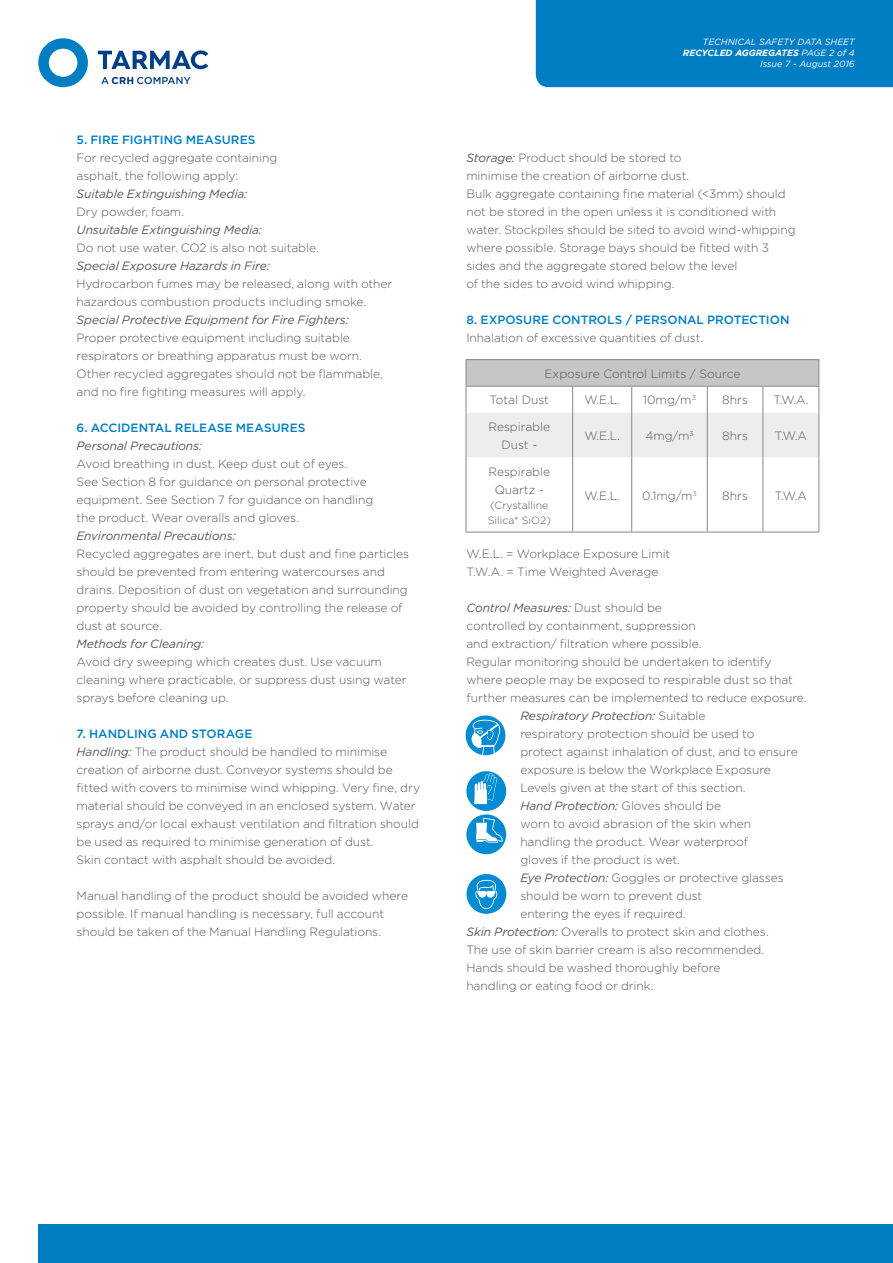
<style>
.page{position:relative;width:893px;height:1263px;background:#fff}
.page>*{position:absolute;margin:0;border:0;box-sizing:border-box;transform-origin:0 0}
.t1{font:300 12px/18px "Gotham";letter-spacing:-.005em;color:#575756}
.t2{font:italic 12px "Gotham";letter-spacing:-.01em;color:#575756}
.t3{font:500 12px "Gotham";letter-spacing:.005em;color:#007ec3}
.t4{font:300 10.5px/15px "Gotham";color:#575756}
.t5{font:italic 9px/10.8px "Gotham";color:#fff;text-align:right}
.s1{font-weight:500;color:#007ec3}
.s2{font-weight:400;font-style:italic}
.s3{font-weight:700}
.s4{font-weight:300;font-style:normal}
</style>
<div class="page">
<div style="left:38px;top:1225px;width:855px;height:38px;background:#007ec3"></div>
<svg style="left:101px;top:77px;width:90px;height:7px"></svg>
<svg style="left:98px;top:50px;width:110px;height:19px"></svg>
<svg style="left:38px;top:38px;width:50px;height:49px"></svg>
<div style="left:536px;top:0;width:357px;height:87px;background:#007ec3"></div>
<div style="left:466px;top:715px;width:39px;height:40px;background:#008bd2;border-radius:50%"></div>
<svg style="left:471px;top:718px;width:30px;height:37px"></svg>
<svg style="left:467px;top:457px;width:351px;height:75px"></svg>
<hr style="left:466px;top:359px;width:107px;height:1px;background:#878787">
<hr style="left:573px;top:359px;width:59px;height:1px;background:#878787">
<hr style="left:632px;top:359px;width:75px;height:1px;background:#878787">
<hr style="left:707px;top:359px;width:56px;height:1px;background:#878787">
<hr style="left:763px;top:359px;width:56px;height:1px;background:#878787">
<svg style="left:466px;top:360px;width:353px;height:97px"></svg>
<hr style="left:466px;top:413px;width:1px;height:44px;background:#878787">
<hr style="left:572px;top:413px;width:1px;height:44px;background:#878787">
<hr style="left:631px;top:413px;width:1px;height:44px;background:#878787">
<hr style="left:707px;top:413px;width:1px;height:44px;background:#878787">
<hr style="left:763px;top:413px;width:1px;height:44px;background:#878787">
<hr style="left:818px;top:413px;width:1px;height:44px;background:#878787">
<hr style="left:466px;top:457px;width:1px;height:75px;background:#878787">
<hr style="left:572px;top:457px;width:1px;height:75px;background:#878787">
<hr style="left:631px;top:457px;width:1px;height:75px;background:#878787">
<hr style="left:707px;top:457px;width:1px;height:75px;background:#878787">
<hr style="left:763px;top:457px;width:1px;height:75px;background:#878787">
<hr style="left:818px;top:457px;width:1px;height:75px;background:#878787">
<hr style="left:466px;top:532px;width:107px;height:1px;background:#878787">
<hr style="left:573px;top:532px;width:59px;height:1px;background:#878787">
<hr style="left:632px;top:532px;width:75px;height:1px;background:#878787">
<hr style="left:707px;top:532px;width:56px;height:1px;background:#878787">
<hr style="left:763px;top:532px;width:56px;height:1px;background:#878787">
<div style="left:466px;top:814px;width:40px;height:40px;background:#008bd2;border-radius:50%"></div>
<svg style="left:475px;top:817px;width:28px;height:26px"></svg>
<div style="left:466px;top:771px;width:40px;height:40px;background:#008bd2;border-radius:50%"></div>
<svg style="left:474px;top:773px;width:23px;height:31px"></svg>
<div style="left:466px;top:874px;width:40px;height:40px;background:#008bd2;border-radius:50%"></div>
<svg style="left:475px;top:880px;width:23px;height:29px"></svg>
<p class="t3" style="left:77px;top:131px;width:180px">5. FIRE FIGHTING MEASURES</p>
<p class="t1" style="left:77px;top:148px;width:202px">For recycled aggregate containing asphalt, the following apply:</p>
<p class="t2" style="left:77px;top:186px;width:172px">Suitable Extinguishing Media:</p>
<p class="t1" style="left:77px;top:202px;width:109px">Dry powder, foam.</p>
<p class="t2" style="left:77px;top:222px;width:187px">Unsuitable Extinguishing Media:</p>
<p class="t1" style="left:77px;top:238px;width:244px">Do not use water. CO2 is also not suitable.</p>
<p class="t2" style="left:77px;top:258px;width:195px">Special Exposure Hazards in Fire:</p>
<p class="t1" style="left:77px;top:274px;width:317px">Hydrocarbon fumes may be released, along with other hazardous combustion products including smoke.</p>
<p class="t2" style="left:77px;top:312px;width:274px">Special Protective Equipment for Fire Fighters:</p>
<p class="t1" style="left:77px;top:328px;width:308px">Proper protective equipment including suitable respirators or breathing apparatus must be worn.<br>Other recycled aggregates should not be flammable, and no fire fighting measures will apply.</p>
<p class="t3" style="left:77px;top:419px;width:230px">6. ACCIDENTAL RELEASE MEASURES</p>
<p class="t2" style="left:77px;top:438px;width:127px">Personal Precautions:</p>
<p class="t1" style="left:77px;top:454px;width:298px">Avoid breathing in dust. Keep dust out of eyes.<br>See Section 8 for guidance on personal protective equipment. See Section 7 for guidance on handling the product. Wear overalls and gloves.</p>
<p class="t2" style="left:77px;top:528px;width:161px">Environmental Precautions:</p>
<p class="t1" style="left:77px;top:544px;width:334px">Recycled aggregates are inert, but dust and fine particles should be prevented from entering watercourses and drains. Deposition of dust on vegetation and surrounding property should be avoided by controlling the release of dust at source.</p>
<p class="t2" style="left:77px;top:636px;width:129px">Methods for Cleaning:</p>
<p class="t1" style="left:77px;top:652px;width:332px">Avoid dry sweeping which creates dust. Use vacuum cleaning where practicable, or suppress dust using water sprays before cleaning up.</p>
<p class="t1" style="left:77px;top:724px;width:345px"><span class="s1">7. HANDLING AND STORAGE<br></span><span class="s2">Handling:</span> The product should be handled to minimise creation of airborne dust. Conveyor systems should be fitted with covers to minimise wind whipping. Very fine, dry material should be conveyed in an enclosed system. Water sprays and/or local exhaust ventilation and filtration should be used as required to minimise generation of dust.<br>Skin contact with asphalt should be avoided.</p>
<p class="t1" style="left:77px;top:886px;width:333px">Manual handling of the product should be avoided where possible. If manual handling is necessary, full account should be taken of the Manual Handling Regulations.</p>
<p class="t5" style="left:683px;top:37px;width:173px">TECHNICAL SAFETY DATA SHEET<br><span class="s3">RECYCLED AGGREGATES</span> PAGE 2 of 4<br>Issue 7 - August 2016</p>
<p class="t1" style="left:466px;top:148px;width:331px"><span class="s2">Storage:</span> Product should be stored to<br>minimise the creation of airborne dust.<br>Bulk aggregate containing fine material (&lt;3mm) should not be stored in the open unless it is conditioned with water. Stockpiles should be sited to avoid wind-whipping where possible. Storage bays should be fitted with 3 sides and the aggregate stored below the level<br>of the sides to avoid wind whipping.</p>
<p class="t3" style="left:466px;top:311px;width:325px">8. EXPOSURE CONTROLS / PERSONAL PROTECTION</p>
<p class="t1" style="left:466px;top:328px;width:238px">Inhalation of excessive quantities of dust.</p>
<p class="t1" style="left:544px;top:364px;width:197px">Exposure Control Limits / Source</p>
<p class="t1" style="left:490px;top:391px;width:61px">Total Dust</p>
<p class="t1" style="left:584px;top:391px;width:37px">W.E.L.</p>
<p class="t1" style="left:643px;top:391px;width:54px">10mg/m<sup>3</sup></p>
<p class="t1" style="left:722px;top:391px;width:27px">8hrs</p>
<p class="t1" style="left:773px;top:391px;width:37px">T.W.A.</p>
<p class="t1" style="left:488px;top:417px;width:63px;text-align:center">Respirable<br>Dust -</p>
<p class="t1" style="left:584px;top:426px;width:37px">W.E.L.</p>
<p class="t1" style="left:645px;top:426px;width:50px">4mg/m<sup>3</sup></p>
<p class="t1" style="left:722px;top:426px;width:27px">8hrs</p>
<p class="t1" style="left:775px;top:426px;width:34px">T.W.A</p>
<p class="t1" style="left:488px;top:462px;width:63px;text-align:center">Respirable<br>Quartz -</p>
<p class="t4" style="left:488px;top:497px;width:65px">(Crystalline<br>Silica* SiO2)</p>
<p class="t1" style="left:584px;top:486px;width:37px">W.E.L.</p>
<p class="t1" style="left:642px;top:486px;width:56px">0.1mg/m<sup>3</sup></p>
<p class="t1" style="left:722px;top:486px;width:27px">8hrs</p>
<p class="t1" style="left:775px;top:486px;width:34px">T.W.A</p>
<p class="t1" style="left:466px;top:544px;width:205px">W.E.L. = Workplace Exposure Limit<br>T.W.A. = Time Weighted Average</p>
<p class="t2" style="left:466px;top:600px;width:197px">Control Measures: <span class="s4">Dust should be</span></p>
<p class="t1" style="left:466px;top:616px;width:231px">controlled by containment, suppression</p>
<p class="t1" style="left:466px;top:634px;width:237px">and extraction/ filtration where possible.</p>
<p class="t1" style="left:466px;top:652px;width:307px">Regular monitoring should be undertaken to identify</p>
<p class="t1" style="left:466px;top:670px;width:328px">where people may be exposed to respirable dust so that</p>
<p class="t1" style="left:466px;top:688px;width:342px">further measures can be implemented to reduce exposure.</p>
<p class="t2" style="left:520px;top:708px;width:187px">Respiratory Protection: <span class="s4">Suitable</span></p>
<p class="t1" style="left:520px;top:724px;width:236px">respiratory protection should be used to</p>
<p class="t1" style="left:520px;top:742px;width:279px">protect against inhalation of dust, and to ensure</p>
<p class="t1" style="left:520px;top:760px;width:252px">exposure is below the Workplace Exposure</p>
<p class="t1" style="left:520px;top:778px;width:227px">Levels given at the start of this section.</p>
<p class="t2" style="left:520px;top:798px;width:202px">Hand Protection: <span class="s4">Gloves should be</span></p>
<p class="t1" style="left:520px;top:814px;width:232px">worn to avoid abrasion of the skin when</p>
<p class="t1" style="left:520px;top:832px;width:229px">handling the product. Wear waterproof</p>
<p class="t1" style="left:520px;top:850px;width:161px">gloves if the product is wet.</p>
<p class="t1" style="left:520px;top:868px;width:265px"><span class="s2">Eye Protection:</span> Goggles or protective glasses</p>
<p class="t1" style="left:520px;top:886px;width:184px">should be worn to prevent dust</p>
<p class="t1" style="left:520px;top:904px;width:167px">entering the eyes if required.</p>
<p class="t1" style="left:466px;top:922px;width:304px"><span class="s2">Skin Protection:</span> Overalls to protect skin and clothes.</p>
<p class="t1" style="left:466px;top:940px;width:299px">The use of skin barrier cream is also recommended.</p>
<p class="t1" style="left:466px;top:958px;width:256px">Hands should be washed thoroughly before</p>
<p class="t1" style="left:466px;top:976px;width:189px">handling or eating food or drink.</p>
</div>
